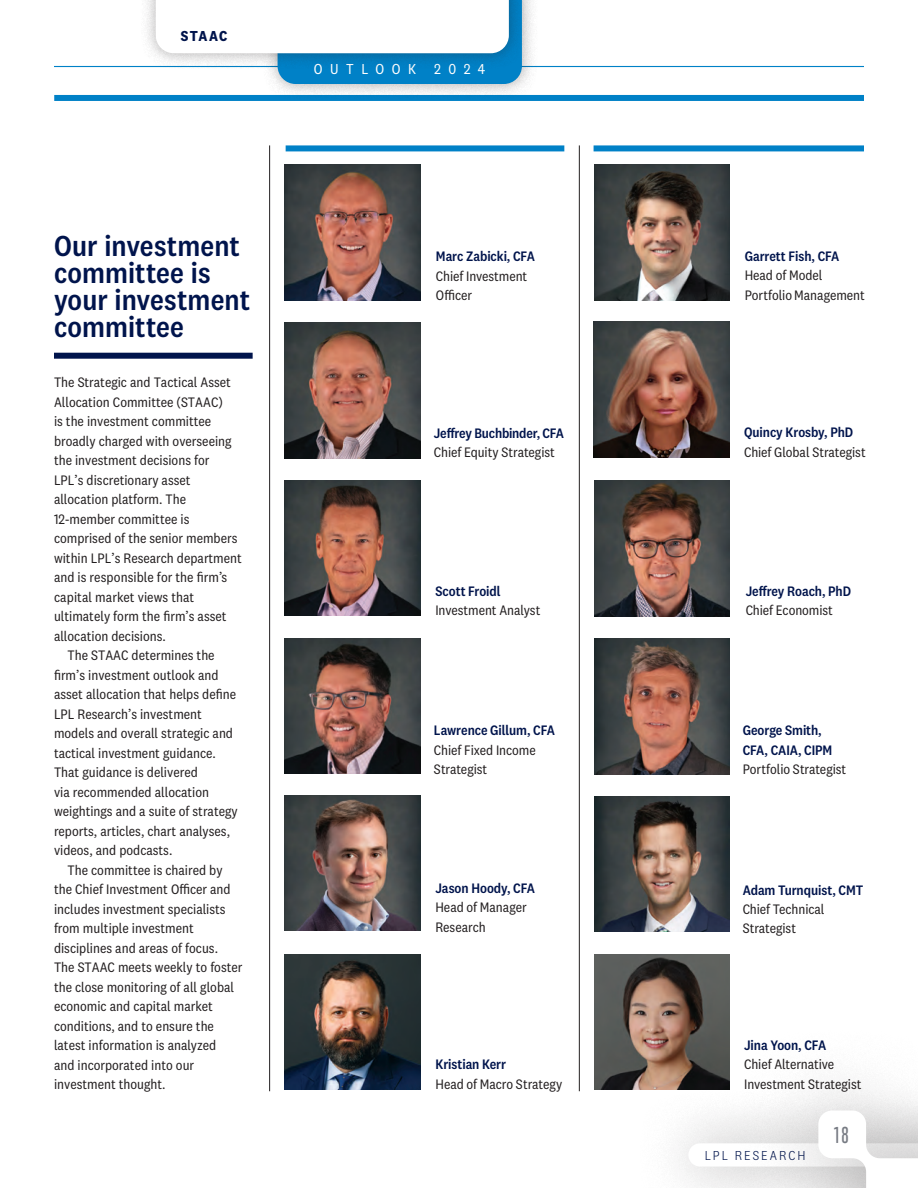
<style>
.page{position:relative;width:918px;height:1188px;background:#fff}
.page>*{position:absolute;margin:0;border:0;box-sizing:border-box;transform-origin:0 0}
.t1{font:500 30px/27px "National 2 Narrow";letter-spacing:.005em;color:#00144c}
.t2{font:500 21px "Trump Soft Pro";color:#777b83}
.t3{font:15px "National 2 Narrow";letter-spacing:.5em;color:#fff}
.t4{font:700 15px "National 2 Narrow";letter-spacing:.08em;color:#00144c}
.t5{font:14.25px/19.5px "National 2 Narrow";color:#231f20}
.t6{font:500 14.25px/19.5px "National 2 Narrow";letter-spacing:-.005em;color:#00144c}
.t7{font:300 13.5px "National 2 Narrow";letter-spacing:.15em;color:#00144c}
.s1{font-weight:400;color:#231f20}
.s2{font-weight:500;color:#00144c}
</style>
<div class="page">
<hr style="left:54px;top:66px;width:810px;height:1px;background:#0081c7">
<div style="left:54px;top:95px;width:810px;height:6px;background:#0081c7"></div>
<div style="left:732px;top:1025px;width:186px;height:163px;background:#231f20;opacity:.37"></div>
<svg style="left:688px;top:1111px;width:230px;height:77px"></svg>
<div style="left:262px;top:0;width:276px;height:100px;background:#231f20;opacity:.37"></div>
<div style="left:140px;top:0;width:385px;height:69px;background:#231f20;opacity:.37"></div>
<svg style="left:156px;top:0;width:366px;height:84px"></svg>
<hr style="left:269px;top:145px;width:1px;height:946px;background:#231f20">
<hr style="left:579px;top:145px;width:1px;height:946px;background:#231f20">
<div style="left:594px;top:145px;width:270px;height:6px;background:#0081c7"></div>
<img style="left:285px;top:638px;width:135px;height:136px">
<img style="left:285px;top:165px;width:135px;height:135px">
<img style="left:594px;top:796px;width:135px;height:135px">
<img style="left:285px;top:954px;width:135px;height:135px">
<img style="left:594px;top:165px;width:135px;height:135px">
<img style="left:285px;top:796px;width:135px;height:135px">
<img style="left:594px;top:322px;width:135px;height:135px">
<img style="left:285px;top:323px;width:135px;height:135px">
<img style="left:594px;top:481px;width:135px;height:135px">
<img style="left:285px;top:481px;width:135px;height:135px">
<img style="left:594px;top:639px;width:135px;height:135px">
<img style="left:594px;top:954px;width:135px;height:135px">
<div style="left:54px;top:353px;width:199px;height:6px;background:#00144c"></div>
<div style="left:286px;top:145px;width:278px;height:6px;background:#0081c7"></div>
<p class="t4" style="left:181px;top:27px;width:48px">STAAC</p>
<p class="t1" style="left:54px;top:232px;width:198px">Our investment committee is your investment committee</p>
<p class="t5" style="left:54px;top:373px;width:189px">The Strategic and Tactical Asset<br>Allocation Committee (STAAC)<br>is the investment committee broadly charged with overseeing the investment decisions for<br>LPL’s discretionary asset allocation platform. The<br>12-member committee is comprised of the senior members within LPL’s Research department and is responsible for the firm’s capital market views that ultimately form the firm’s asset allocation decisions.</p>
<p class="t5" style="left:54px;top:646px;width:185px;text-indent:13px">The STAAC determines the firm’s investment outlook and asset allocation that helps define<br>LPL Research’s investment models and overall strategic and tactical investment guidance.<br>That guidance is delivered<br>via recommended allocation weightings and a suite of strategy reports, articles, chart analyses, videos, and podcasts.</p>
<p class="t5" style="left:54px;top:860px;width:190px;text-indent:13px">The committee is chaired by the Chief Investment Officer and includes investment specialists from multiple investment disciplines and areas of focus.<br>The STAAC meets weekly to foster the close monitoring of all global economic and capital market conditions, and to ensure the latest information is analyzed<br>and incorporated into our investment thought.</p>
<p class="t3" style="left:314px;top:60px;width:173px">OUTLOOK 2024</p>
<p class="t6" style="left:436px;top:246px;width:100px">Marc Zabicki, CFA</p>
<p class="t5" style="left:436px;top:266px;width:93px">Chief Investment<br>Officer</p>
<p class="t6" style="left:745px;top:246px;width:96px">Garrett Fish, CFA</p>
<p class="t5" style="left:745px;top:266px;width:122px">Head of Model<br>Portfolio Management</p>
<p class="t6" style="left:434px;top:423px;width:132px">Jeffrey Buchbinder, CFA<br><span class="s1">Chief Equity Strategist</span></p>
<p class="t6" style="left:744px;top:422px;width:111px">Quincy Krosby, PhD</p>
<p class="t5" style="left:744px;top:442px;width:123px">Chief Global Strategist</p>
<p class="t6" style="left:435px;top:581px;width:67px">Scott Froidl</p>
<p class="t5" style="left:435px;top:601px;width:106px">Investment Analyst</p>
<p class="t5" style="left:434px;top:721px;width:123px"><span class="s2">Lawrence Gillum, CFA<br></span>Chief Fixed Income<br>Strategist</p>
<p class="t6" style="left:435px;top:878px;width:101px">Jason Hoody, CFA</p>
<p class="t5" style="left:435px;top:897px;width:93px">Head of Manager<br>Research</p>
<p class="t6" style="left:435px;top:1055px;width:72px">Kristian Kerr</p>
<p class="t5" style="left:435px;top:1074px;width:128px">Head of Macro Strategy</p>
<p class="t6" style="left:746px;top:581px;width:107px">Jeffrey Roach, PhD<br><span class="s1">Chief Economist</span></p>
<p class="t6" style="left:743px;top:721px;width:91px">George Smith,<br>CFA, CAIA, CIPM</p>
<p class="t5" style="left:743px;top:760px;width:105px">Portfolio Strategist</p>
<p class="t6" style="left:743px;top:880px;width:122px">Adam Turnquist, CMT</p>
<p class="t5" style="left:743px;top:899px;width:83px">Chief Technical<br>Strategist</p>
<p class="t6" style="left:744px;top:1035px;width:84px">Jina Yoon, CFA</p>
<p class="t5" style="left:744px;top:1055px;width:119px">Chief Alternative<br>Investment Strategist</p>
<p class="t7" style="left:705px;top:1148px;width:102px">LPL RESEARCH</p>
<p class="t2" style="left:834px;top:1122px;width:16px">18</p>
</div>
